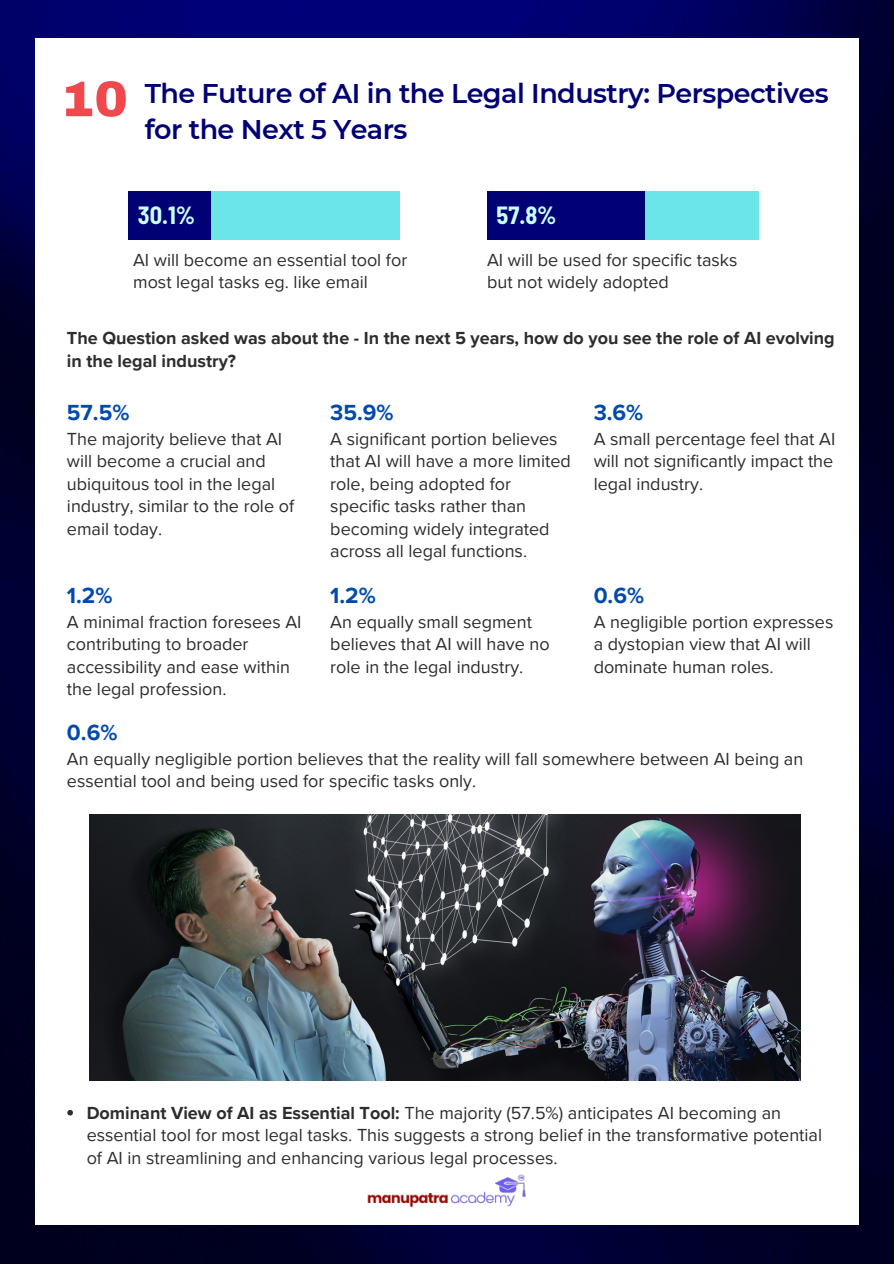
<style>
.page{position:relative;width:894px;height:1264px;background:#fff}
.page>*{position:absolute;margin:0;border:0;box-sizing:border-box;transform-origin:0 0}
.t1{font:900 50.25px "Archivo";color:#f1484d}
.t2{font:600 27px/36px "Montserrat";letter-spacing:-.02em;color:#010075}
.t3{font:700 semi-condensed 24.3px "Barlow";color:#c9feff}
.t4{font:700 22.5px "Proxima Nova";color:#004aad}
.t5{font:18px/22.5px "Proxima Nova";color:#2d2d2d}
.t6{font:700 18px/22.5px "Proxima Nova";color:#2d2d2d}
.s1{font-weight:700}
</style>
<div class="page">
<img style="left:0;top:0;width:893px;height:1263px">
<div style="left:35px;top:38px;width:823px;height:1186px;background:#fff"></div>
<div style="left:128px;top:191px;width:272px;height:49px;background:#6ce5e8"></div>
<div style="left:128px;top:191px;width:82px;height:49px;background:#010075"></div>
<div style="left:487px;top:191px;width:271px;height:49px;background:#6ce5e8"></div>
<div style="left:487px;top:191px;width:157px;height:49px;background:#010075"></div>
<img style="left:89px;top:814px;width:711px;height:266px">
<svg style="left:67px;top:1109px;width:6px;height:6px"></svg>
<img style="left:367px;top:1174px;width:159px;height:33px">
<p class="t1" style="left:61px;top:72px;width:68px">10</p>
<p class="t2" style="left:145px;top:75px;width:685px">The Future of AI in the Legal Industry: Perspectives for the Next 5 Years</p>
<p class="t3" style="left:138px;top:199px;width:59px">30.1%</p>
<p class="t3" style="left:496px;top:199px;width:62px">57.8%</p>
<p class="t5" style="left:133px;top:250px;width:275px;line-height:21.3px">AI will become an essential tool for most legal tasks eg. like email</p>
<p class="t5" style="left:487px;top:250px;width:252px;line-height:21.3px">AI will be used for specific tasks but not widely adopted</p>
<p class="t6" style="left:67px;top:327px;width:769px">The Question asked was about the - In the next 5 years, how do you see the role of AI evolving in the legal industry?</p>
<h1 class="t4" style="left:67px;top:399px;width:64px">57.5%</h1>
<h2 class="t5" style="left:67px;top:428px;width:229px">The majority believe that AI will become a crucial and ubiquitous tool in the legal industry, similar to the role of email today.</h2>
<p class="t4" style="left:67px;top:582px;width:47px">1.2%</p>
<h2 class="t5" style="left:67px;top:611px;width:236px">A minimal fraction foresees AI contributing to broader accessibility and ease within the legal profession.</h2>
<p class="t4" style="left:330px;top:399px;width:65px">35.9%</p>
<h3 class="t5" style="left:330px;top:428px;width:242px">A significant portion believes that AI will have a more limited role, being adopted for specific tasks rather than becoming widely integrated across all legal functions.</h3>
<p class="t4" style="left:330px;top:582px;width:47px">1.2%</p>
<p class="t5" style="left:330px;top:611px;width:221px">An equally small segment believes that AI will have no role in the legal industry.</p>
<p class="t4" style="left:593px;top:399px;width:51px">3.6%</p>
<p class="t5" style="left:593px;top:428px;width:243px;text-align:justify">A small percentage feel that AI will not significantly impact the legal industry.</p>
<p class="t4" style="left:593px;top:582px;width:52px">0.6%</p>
<p class="t5" style="left:593px;top:611px;width:241px">A negligible portion expresses a dystopian view that AI will dominate human roles.</p>
<p class="t4" style="left:67px;top:719px;width:52px">0.6%</p>
<p class="t5" style="left:67px;top:748px;width:737px">An equally negligible portion believes that the reality will fall somewhere between AI being an essential tool and being used for specific tasks only.</p>
<p class="t5" style="left:87px;top:1102px;width:736px"><span class="s1">Dominant View of AI as Essential Tool:</span> The majority (57.5%) anticipates AI becoming an essential tool for most legal tasks. This suggests a strong belief in the transformative potential of AI in streamlining and enhancing various legal processes.</p>
</div>
